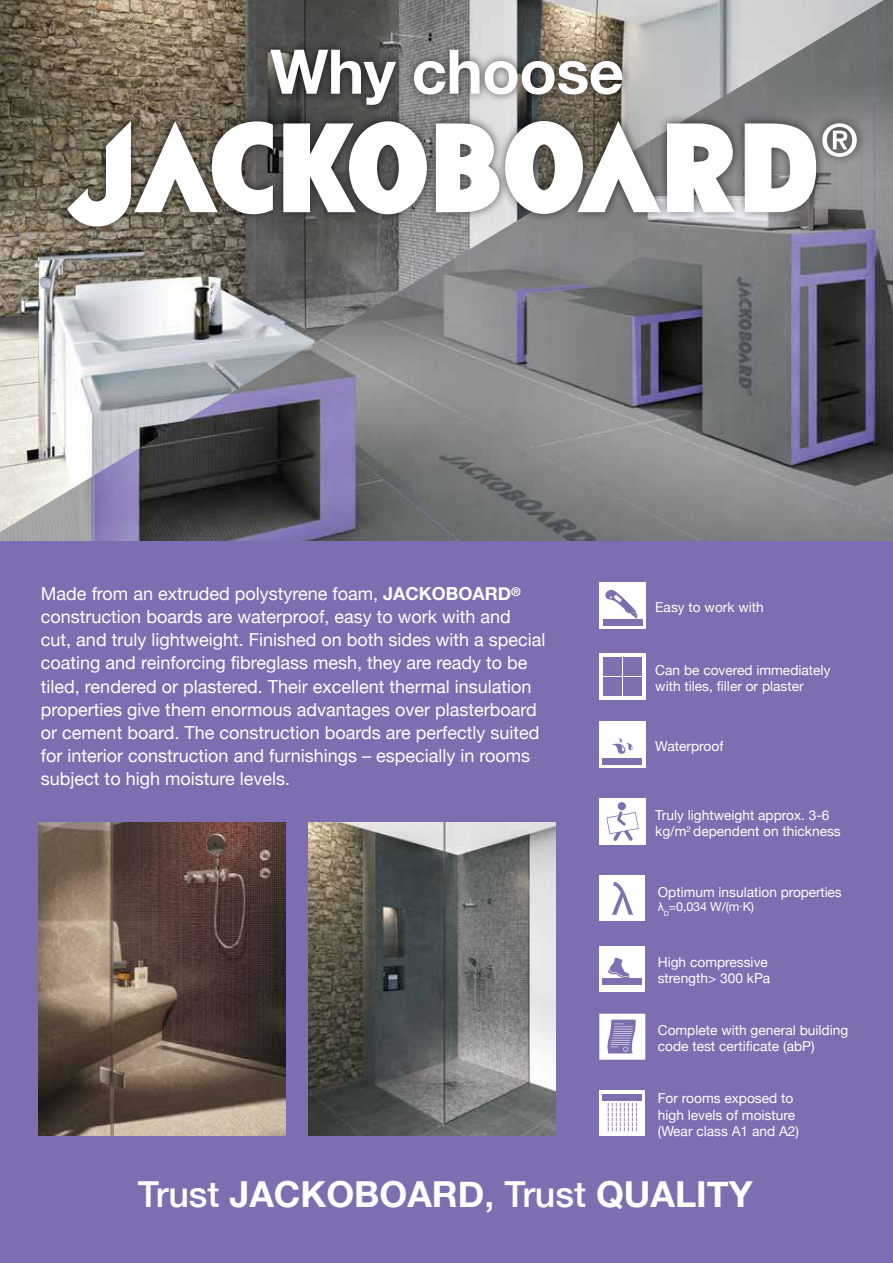
<style>
.page{position:relative;width:893px;height:1263px;background:#fff}
.page>*{position:absolute;margin:0;border:0;box-sizing:border-box;transform-origin:0 0}
.t1{font:700 61.65px "Helvetica Neue";letter-spacing:-.01em;color:#fff}
.t2{font:700 35.85px "Helvetica Neue";color:#fff}
.t3{font:18px/23.1px "Helvetica Neue";color:#fff}
.t4{font:13.8px/16.5px "Helvetica Neue";color:#fff}
.t5{font:12.45px "Helvetica Neue";color:#fff}
.s1{font-weight:700}
.s2{font-family:"Arial"}
.s3{font-weight:500}
</style>
<div class="page">
<div style="left:0;top:541px;width:893px;height:722px;background:#7c6eb0"></div>
<div style="left:599px;top:583px;width:47px;height:46px;background:#fff"></div>
<div style="left:603px;top:619px;width:39px;height:6px;background:#7d6fb0"></div>
<svg style="left:605px;top:590px;width:32px;height:29px"></svg>
<div style="left:599px;top:875px;width:46px;height:45px;background:#fff"></div>
<svg style="left:612px;top:882px;width:21px;height:33px"></svg>
<svg style="left:599px;top:653px;width:47px;height:46px"></svg>
<div style="left:603px;top:677px;width:18px;height:18px;background:#7d6fb0"></div>
<div style="left:603px;top:657px;width:18px;height:18px;background:#7d6fb0"></div>
<div style="left:623px;top:677px;width:19px;height:18px;background:#7d6fb0"></div>
<div style="left:623px;top:657px;width:19px;height:18px;background:#7d6fb0"></div>
<div style="left:599px;top:946px;width:46px;height:46px;background:#fff"></div>
<svg style="left:608px;top:958px;width:22px;height:20px"></svg>
<div style="left:603px;top:978px;width:39px;height:6px;background:#7d6fb0"></div>
<div style="left:599px;top:722px;width:47px;height:46px;background:#fff"></div>
<svg style="left:611px;top:738px;width:22px;height:16px"></svg>
<div style="left:603px;top:758px;width:39px;height:6px;background:#7d6fb0"></div>
<svg style="left:599px;top:1014px;width:46px;height:46px"></svg>
<div style="left:599px;top:798px;width:47px;height:47px;background:#fff"></div>
<div style="left:618px;top:802px;width:8px;height:8px;background:#7d6fb0;border-radius:50%"></div>
<svg style="left:606px;top:811px;width:33px;height:30px"></svg>
<div style="left:599px;top:1090px;width:46px;height:45px;background:#fff"></div>
<svg style="left:608px;top:1103px;width:29px;height:28px"></svg>
<div style="left:603px;top:1094px;width:39px;height:6px;background:#7d6fb0"></div>
<img style="left:38px;top:822px;width:247px;height:313px">
<img style="left:309px;top:822px;width:247px;height:313px">
<img style="left:0;top:0;width:893px;height:541px">
<img style="left:0;top:0;width:884px;height:532px">
<div style="left:262px;top:41px;width:369px;height:73px;background:#000;opacity:.65"></div>
<div style="left:59px;top:111px;width:807px;height:125px;background:#000;opacity:.65"></div>
<svg style="left:745px;top:123px;width:71px;height:89px"></svg>
<svg style="left:283px;top:121px;width:144px;height:93px"></svg>
<svg style="left:67px;top:119px;width:206px;height:107px"></svg>
<svg style="left:667px;top:123px;width:68px;height:89px"></svg>
<svg style="left:822px;top:123px;width:35px;height:34px"></svg>
<svg style="left:436px;top:121px;width:225px;height:93px"></svg>
<h1 class="t1" style="left:270px;top:23px;width:355px">Why choose</h1>
<p class="t3" style="left:41px;top:583px;width:506px">Made from an extruded polystyrene foam, <span class="s1">JACKOBOARD</span><sup>® </sup>construction boards are waterproof, easy to work with and cut, and truly lightweight. Finished on both sides with a special coating and reinforcing fibreglass mesh, they are ready to be tiled, rendered or plastered. Their excellent thermal insulation properties give them enormous advantages over plasterboard or cement board. The construction boards are perfectly suited for interior construction and furnishings – especially in rooms subject to high moisture levels.</p>
<p class="t4" style="left:655px;top:600px;width:110px">Easy to work with</p>
<p class="t4" style="left:655px;top:662px;width:177px">Can be covered immediately with tiles, filler or plaster</p>
<p class="t4" style="left:655px;top:739px;width:70px">Waterproof</p>
<p class="t4" style="left:655px;top:807px;width:187px">Truly lightweight approx. 3-6 kg/m<sup>2</sup> dependent on thickness</p>
<p class="t4" style="left:658px;top:884px;width:185px">Optimum insulation properties</p>
<p class="t5" style="left:658px;top:898px;width:98px"><span class="s2">λ</span><sub>D</sub>=0,034 W/(m<span class="s2">∙</span>K)</p>
<p class="t4" style="left:658px;top:954px;width:114px">High compressive strength&gt; 300 kPa</p>
<p class="t4" style="left:658px;top:1022px;width:192px">Complete with general building code test certificate (abP)</p>
<p class="t4" style="left:658px;top:1091px;width:143px">For rooms exposed to high levels of moisture (Wear class A1 and A2)</p>
<h2 class="t2" style="left:138px;top:1166px;width:616px"><span class="s3">Trust</span> JACKOBOARD<span class="s3">, Trust</span> QUALITY</h2>
</div>
